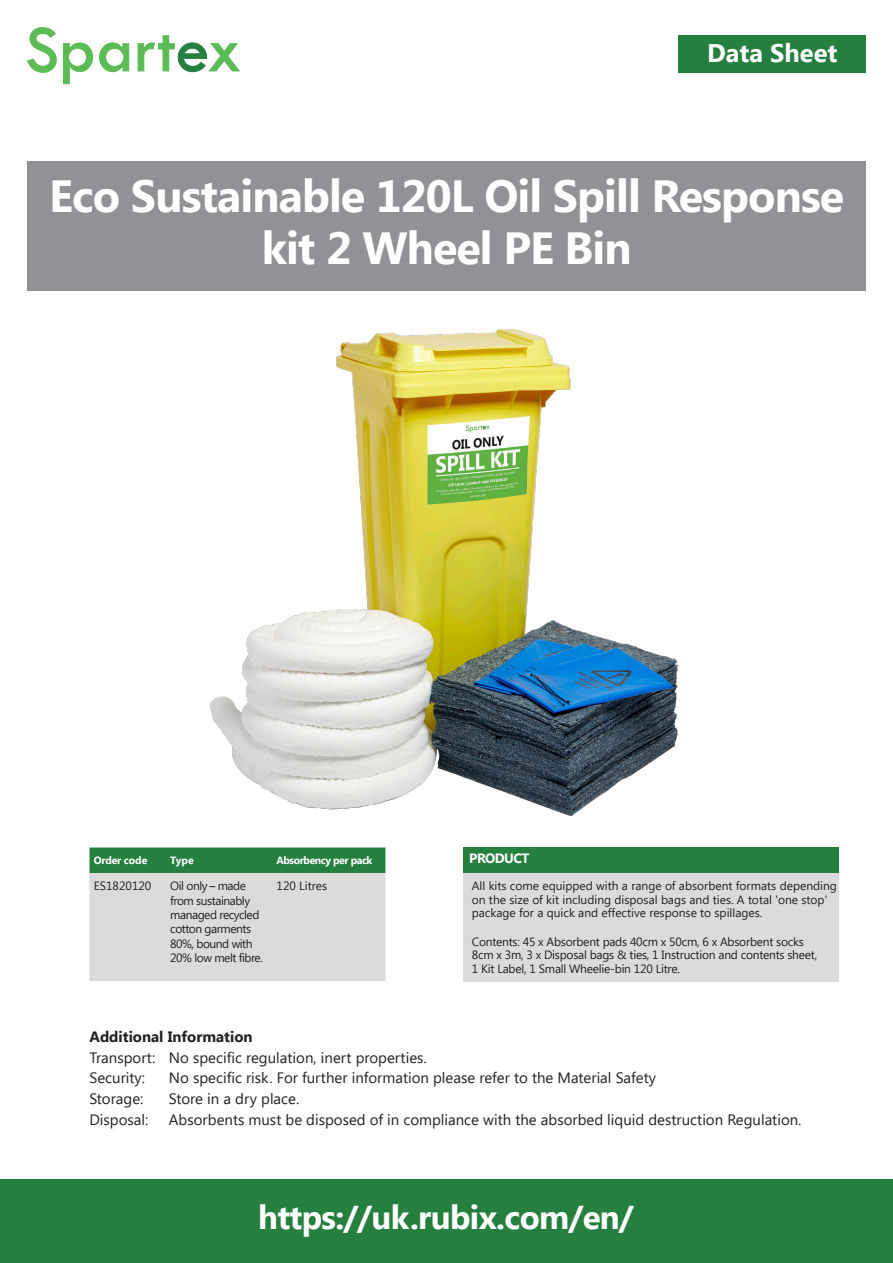
<style>
.page{position:relative;width:893px;height:1263px;background:#fff}
.page>*{position:absolute;margin:0;border:0;box-sizing:border-box;transform-origin:0 0}
.t1{font:700 45px/52.5px "Segoe UI";letter-spacing:-.02em;color:#fff;text-align:center}
.t2{font:700 33px "Segoe UI";letter-spacing:-.02em;color:#fff}
.t3{font:700 25.5px "Segoe UI";color:#fff}
.t4{font:15px "Segoe UI";color:#231f20}
.t5{font:700 15px "Segoe UI";color:#231f20}
.t6{font:700 13.5px "Segoe UI";letter-spacing:-.04em;color:#fff}
.t7{font:12px/13.5px "Segoe UI";color:#231f20}
.t8{font:12px/13.5px "Segoe UI";letter-spacing:-.02em;color:#231f20}
.t9{font:12px/14.4px "Segoe UI";letter-spacing:-.04em;color:#231f20}
.t10{font:700 10.5px "Segoe UI";letter-spacing:-.04em;color:#fff}
.t11{font:700 10.5px "Segoe UI";letter-spacing:-.02em;color:#fff}
.s1{font-family:"Helvetica Neue LT Pro"}
</style>
<div class="page">
<div style="left:679px;top:35px;width:187px;height:38px;background:#257f3e"></div>
<div style="left:0;top:1179px;width:893px;height:84px;background:#257f3e"></div>
<svg style="left:27px;top:27px;width:30px;height:46px"></svg>
<svg style="left:63px;top:42px;width:30px;height:42px"></svg>
<svg style="left:99px;top:42px;width:30px;height:30px"></svg>
<svg style="left:137px;top:35px;width:103px;height:37px"></svg>
<div style="left:28px;top:161px;width:838px;height:130px;background:#919295"></div>
<div style="left:463px;top:847px;width:376px;height:26px;background:#257f3e"></div>
<div style="left:463px;top:873px;width:376px;height:108px;background:#dbdbdd"></div>
<svg style="left:89px;top:847px;width:296px;height:134px;background:#b8c9be"></svg>
<img style="left:209px;top:329px;width:470px;height:488px">
<p class="t3" style="left:707px;top:39px;width:132px">Data Sheet</p>
<p class="t1" style="left:49px;top:170px;width:797px">Eco Sustainable 120L Oil Spill Response kit 2 Wheel PE Bin</p>
<p class="t11" style="left:94px;top:854px;width:55px">Order code</p>
<p class="t10" style="left:170px;top:854px;width:25px">Type</p>
<p class="t10" style="left:277px;top:854px;width:97px">Absorbency per pack</p>
<p class="t7" style="left:94px;top:879px;width:59px">ES1820120</p>
<p class="t9" style="left:170px;top:879px;width:94px">Oil only <span class="s1">–</span> made from sustainably managed recycled cotton garments<br>80%, bound with<br>20% low melt fibre.</p>
<p class="t7" style="left:277px;top:879px;width:52px">120 Litres</p>
<p class="t6" style="left:469px;top:851px;width:62px">PRODUCT</p>
<p class="t7" style="left:472px;top:879px;width:367px">All kits come equipped with a range of absorbent formats depending on the size of kit including disposal bags and ties. A total 'one stop' package for a quick and effective response to spillages.</p>
<p class="t8" style="left:472px;top:935px;width:347px">Contents: 45 x Absorbent pads 40cm x 50cm, 6 x Absorbent socks<br>8cm x 3m, 3 x Disposal bags &amp; ties, 1 Instruction and contents sheet,<br>1 Kit Label, 1 Small Wheelie-bin 120 Litre.</p>
<p class="t5" style="left:89px;top:1028px;width:165px">Additional Information</p>
<p class="t4" style="left:89px;top:1049px;width:339px">Transport: No specific regulation, inert properties.</p>
<p class="t4" style="left:89px;top:1069px;width:57px">Security:</p>
<p class="t4" style="left:169px;top:1069px;width:489px">No specific risk. For further information please refer to the Material Safety</p>
<p class="t4" style="left:89px;top:1090px;width:56px">Storage:</p>
<p class="t4" style="left:169px;top:1090px;width:132px">Store in a dry place.</p>
<p class="t4" style="left:89px;top:1111px;width:60px">Disposal:</p>
<p class="t4" style="left:169px;top:1111px;width:634px">Absorbents must be disposed of in compliance with the absorbed liquid destruction Regulation.</p>
<p class="t2" style="left:258px;top:1198px;width:377px">https://uk.rubix.com/en/</p>
</div>
